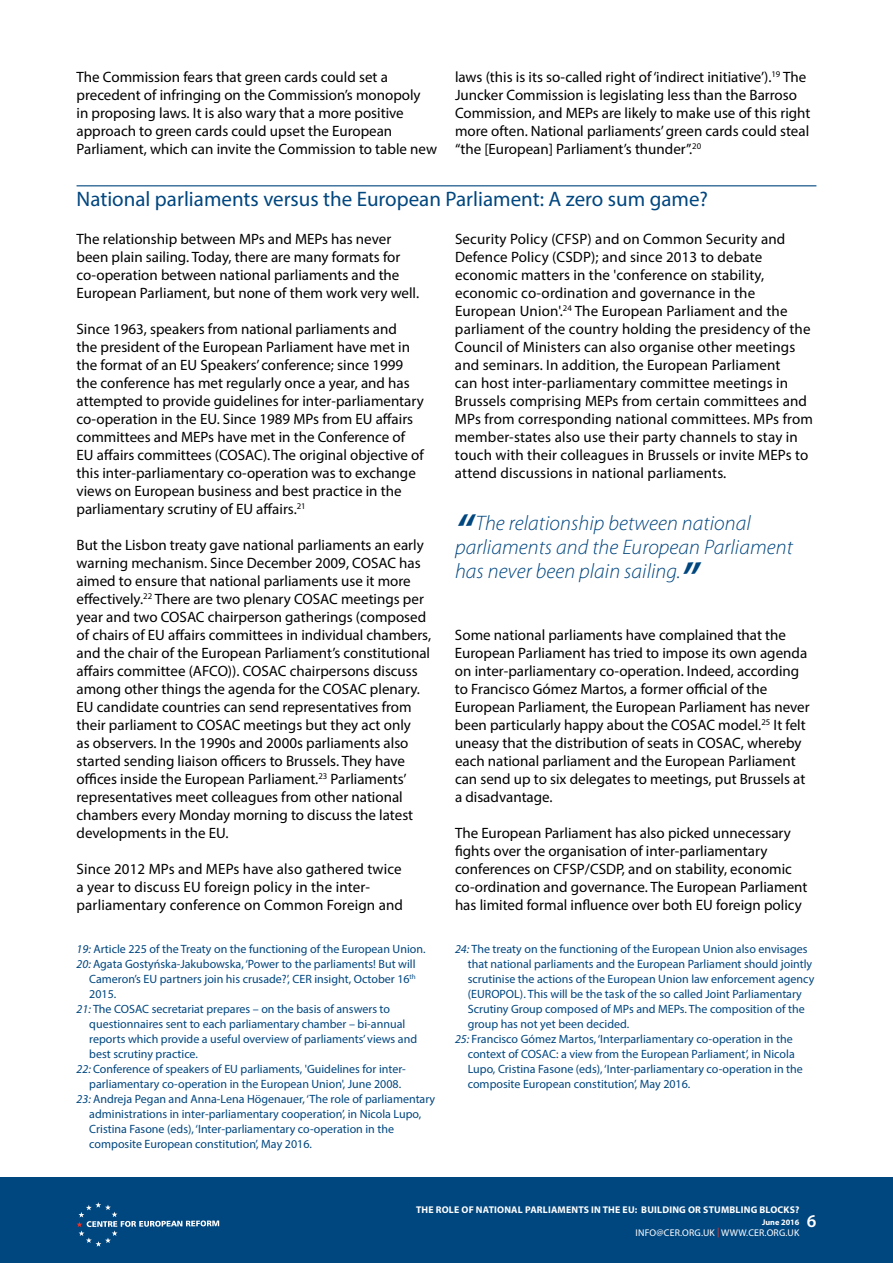
<style>
.page{position:relative;width:893px;height:1263px;background:#fff}
.page>*{position:absolute;margin:0;border:0;box-sizing:border-box;transform-origin:0 0}
.t1{font:italic 300 21px/24px "Myriad Pro";letter-spacing:.005em;color:#00467f}
.t2{font:21px "Myriad Pro";color:#00467f}
.t3{font:600 18px "Myriad Pro";color:#fff}
.t4{font:15px/18px "Myriad Pro";color:#000}
.t5{font:12px/15px "Myriad Pro";color:#00467f}
.t6{font:700 9.75px "Myriad Pro";letter-spacing:.02em;color:#fff}
.t7{font:9.75px "Myriad Pro";letter-spacing:.02em;color:#fff}
.t8{font:700 8.25px "Myriad Pro";color:#fff}
.s1{font-weight:600;font-size:45px}
.s2{font-style:italic}
.s3{color:#ee3124}
</style>
<div class="page">
<hr style="left:77px;top:185px;width:739px;height:1px;background:#00467f">
<div style="left:0;top:1178px;width:893px;height:85px;background:#00467f"></div>
<svg style="left:77px;top:1202px;width:142px;height:45px"></svg>
<p class="t4" style="left:77px;top:68px;width:362px">The Commission fears that green cards could set a precedent of infringing on the Commission’s monopoly<br>in proposing laws. It is also wary that a more positive approach to green cards could upset the European Parliament, which can invite the Commission to table new</p>
<p class="t4" style="left:455px;top:68px;width:357px">laws (this is its so-called right of ‘indirect initiative’).<sup>19</sup> The Juncker Commission is legislating less than the Barroso Commission, and MEPs are likely to make use of this right more often. National parliaments’ green cards could steal “the [European] Parliament’s thunder”.<sup>20</sup></p>
<h1 class="t2" style="left:77px;top:186px;width:633px">National parliaments versus the European Parliament: A zero sum game?</h1>
<p class="t4" style="left:77px;top:229px;width:344px">The relationship between MPs and MEPs has never been plain sailing. Today, there are many formats for co-operation between national parliaments and the European Parliament, but none of them work very well.</p>
<p class="t4" style="left:77px;top:319px;width:349px">Since 1963, speakers from national parliaments and<br>the president of the European Parliament have met in the format of an EU Speakers’ conference; since 1999 the conference has met regularly once a year, and has attempted to provide guidelines for inter-parliamentary co-operation in the EU. Since 1989 MPs from EU affairs committees and MEPs have met in the Conference of<br>EU affairs committees (CO SAC). The original objective of this inter-parliamentary co-operation was to exchange views on European business and best practice in the parliamentary scrutiny of EU affairs.<sup>21</sup></p>
<p class="t4" style="left:77px;top:535px;width:356px">But the Lisbon treaty gave national parliaments an early warning mechanism. Since December 2009, COSAC has aimed to ensure that national parliaments use it more effectively.<sup>22</sup> There are two plenary COSAC meetings per year and two COSAC chairperson gatherings (composed of chairs of EU affairs committees in individual chambers, and the chair of the European Parliament’s constitutional affairs committee (AFCO)). COSAC chairpersons discuss among other things the agenda for the COSAC plenary.<br>EU candidate countries can send representatives from their parliament to COSAC meetings but they act only<br>as observers. I n the 1990s and 2000s parliaments also started sending liaison officers to Brussels. They have offices inside the European Parliament.<sup>23</sup> Parliaments’ representatives meet colleagues from other national chambers every Monday morning to discuss the latest developments in the EU.</p>
<p class="t4" style="left:77px;top:859px;width:328px">Since 2012 MPs and MEPs have also gathered twice a year to discuss EU foreign policy in the inter&shy;parliamentary conference on Common Foreign and</p>
<p class="t4" style="left:455px;top:229px;width:360px">Security Policy (CFSP) and on Common Security and Defence Policy (CSDP); and since 2013 to debate economic matters in the 'conference on stability, economic co-ordination and governance in the European Union'.<sup>24</sup> The European Parliament and the parliament of the country holding the presidency of the Council of Ministers can also organise other meetings and seminars. I n addition, the European Parliament<br>can host inter-parliamentary committee meetings in Brussels comprising MEPs from certain committees and MPs from corresponding national committees. MPs from member-states also use their party channels to stay in touch with their colleagues in Brussels or invite MEPs to attend discussions in national parliaments.</p>
<h1 class="t1" style="left:455px;top:510px;width:339px"><span class="s1">“</span> The relationship between national parliaments and the European Parliament has never been plain sailing.<span class="s1">”</span></h1>
<p class="t4" style="left:455px;top:625px;width:356px">Some national parliaments have complained that the European Parliament has tried to impose its own agenda on inter-parliamentary co-operation. I ndeed, according to Francisco Gómez Martos, a former official of the European Parliament, the European Parliament has never been particularly happy about the COSAC model.<sup>25</sup> It felt uneasy that the distribution of seats in COSAC, whereby each national parliament and the European Parliament can send up to six delegates to meetings, put Brussels at a disadvantage.</p>
<p class="t4" style="left:455px;top:823px;width:354px">The European Parliament has also picked unnecessary fights over the organisation of inter-parliamentary conferences on CFSP/CSDP, and on stability, economic co-ordination and governance. The European Parliament has limited formal influence over both EU foreign policy</p>
<p class="t5" style="left:77px;top:941px;width:351px"><span class="s2">19:</span> Article 225 of the Treaty on the functioning of the European Union.</p>
<p class="t5" style="left:77px;top:956px;width:340px"><span class="s2">20:</span> Agata Gostyńska-Jakubowska, ‘Power to the parliaments! But will</p>
<p class="t5" style="left:89px;top:971px;width:211px">Cameron’s EU partners join his crusade?’, CER</p>
<p class="t5" style="left:314px;top:971px;width:103px">insight, October 16<sup>th</sup></p>
<p class="t5" style="left:89px;top:986px;width:29px">2015.</p>
<p class="t5" style="left:77px;top:1001px;width:315px"><span class="s2">21:</span> The COSAC secretariat prepares – on the basis of answers to</p>
<p class="t5" style="left:89px;top:1016px;width:317px">questionnaires sent to each parliamentary chamber – bi-annual</p>
<p class="t5" style="left:89px;top:1031px;width:329px">reports which provide a useful overview of parliaments’ views and</p>
<p class="t5" style="left:89px;top:1046px;width:110px">best scrutiny practice.</p>
<p class="t5" style="left:77px;top:1061px;width:331px"><span class="s2">22:</span> Conference of speakers of EU parliaments, 'Guidelines for inter-</p>
<p class="t5" style="left:89px;top:1076px;width:313px">parliamentary co-operation in the European Union', June 2008.</p>
<p class="t5" style="left:77px;top:1091px;width:360px"><span class="s2">23:</span> Andreja Pegan and Anna-Lena Högenauer, ‘The role of parliamentary</p>
<p class="t5" style="left:89px;top:1106px;width:334px">administrations in inter-parliamentary cooperation’, in N icola Lupo,</p>
<p class="t5" style="left:89px;top:1121px;width:306px">Cristina Fasone (eds), ‘I nter-parliamentary co-operation in the</p>
<p class="t5" style="left:89px;top:1136px;width:224px">composite European constitution’, May 2016.</p>
<p class="t5" style="left:468px;top:941px;width:348px;text-indent:-13px"><span class="s2">24:</span> The treaty on the functioning of the European Union also envisages that national parliaments and the European Parliament should jointly scrutinise the actions of the European Union law enforcement agency (EURO</p>
<p class="t5" style="left:500px;top:986px;width:304px">POL). This will be the task of the so called Joint Parliamentary</p>
<p class="t5" style="left:468px;top:1001px;width:339px">Scrutiny Group composed of MPs and MEPs. The composition of the</p>
<p class="t5" style="left:468px;top:1016px;width:163px">group has not yet been decided.</p>
<p class="t5" style="left:455px;top:1031px;width:339px"><span class="s2">25:</span> Francisco Gómez Martos, ‘I nterparliamentary co-operation in the</p>
<p class="t5" style="left:468px;top:1046px;width:328px">context of COSAC: a view from the European Parliament’, in N icola</p>
<p class="t5" style="left:468px;top:1061px;width:337px">Lupo, Cristina Fasone (eds), ‘I nter-parliamentary co-operation in the</p>
<p class="t5" style="left:468px;top:1076px;width:224px">composite European constitution’, May 2016.</p>
<p class="t6" style="left:416px;top:1203px;width:385px">THE ROLE OF NATIONAL PARLIAMENTS IN THE EU: BUILDING OR STUMBLING BLOCKS?</p>
<p class="t8" style="left:762px;top:1217px;width:39px">JUNE 2016</p>
<p class="t7" style="left:636px;top:1226px;width:139px">info@cer.org.uk <span class="s3">|</span> WWW.CER.ORG</p>
<p class="t7" style="left:785px;top:1226px;width:9px">.UK</p>
<p class="t3" style="left:807px;top:1210px;width:11px">6</p>
</div>
